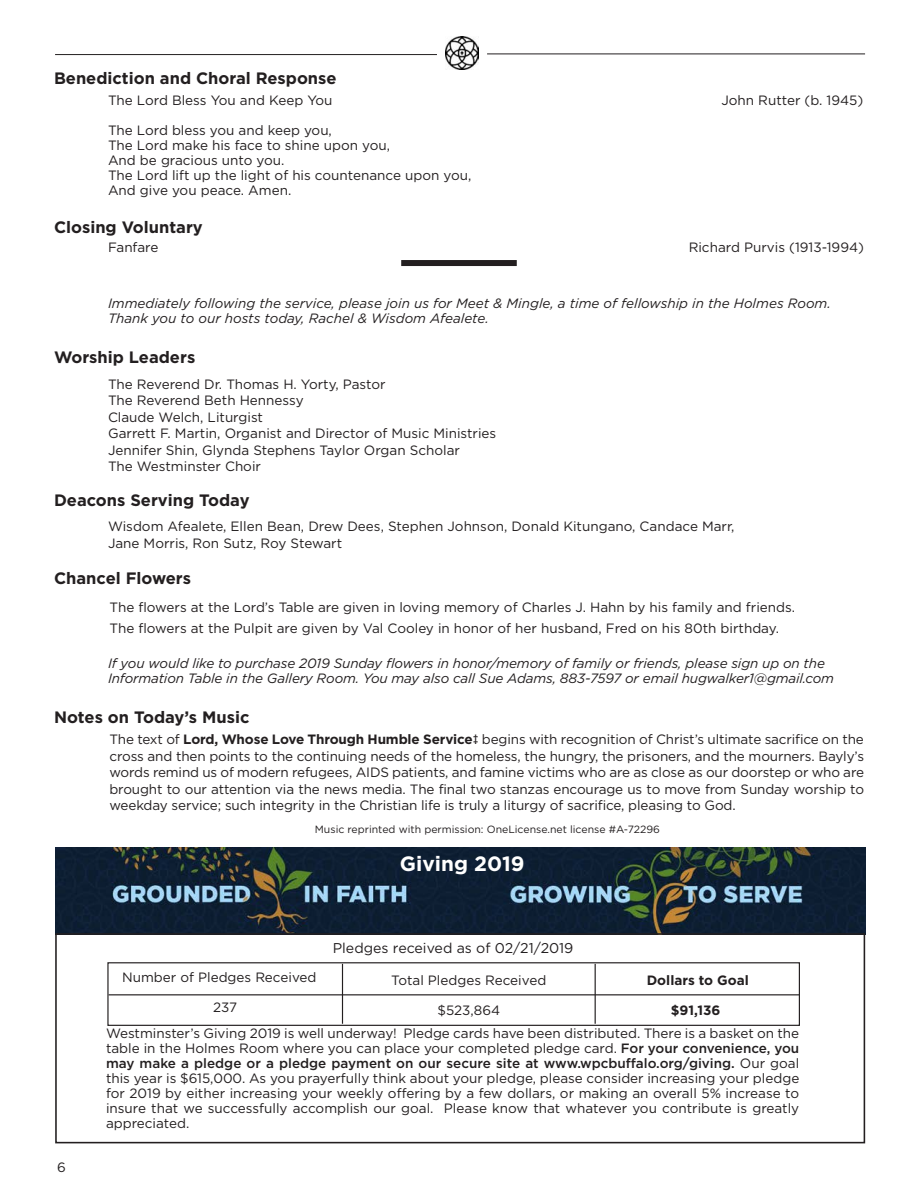
<style>
.page{position:relative;width:918px;height:1188px;background:#fff}
.page>*{position:absolute;margin:0;border:0;box-sizing:border-box;transform-origin:0 0}
.t1{font:700 20.7px "Gotham";color:#fff}
.t2{font:700 16.5px "Gotham";color:#231f20}
.t3{font:14.1px "Gotham";color:#231f20}
.t4{font:13.5px/15px "Gotham";color:#231f20;text-align:justify}
.t5{font:italic 13.5px "Gotham";letter-spacing:-.01em;color:#231f20}
.t6{font:700 13.5px "Gotham";color:#231f20}
.t7{font:10.5px "Gotham";color:#231f20}
.s1{font-weight:700}
.s2{font-weight:500}
</style>
<div class="page">
<div style="left:401px;top:260px;width:116px;height:6px;background:#231f20"></div>
<img style="left:55px;top:848px;width:810px;height:85px">
<div style="left:55px;top:933px;width:810px;height:210px;border:2px solid #231f20"></div>
<div style="left:107px;top:962px;width:693px;height:64px;border:1px solid #231f20"></div>
<hr style="left:342px;top:964px;width:1px;height:60px;background:#231f20">
<hr style="left:595px;top:964px;width:1px;height:60px;background:#231f20">
<hr style="left:109px;top:994px;width:690px;height:1px;background:#231f20">
<hr style="left:487px;top:54px;width:378px;height:1px;background:#231f20">
<hr style="left:55px;top:54px;width:382px;height:1px;background:#231f20">
<img style="left:446px;top:37px;width:33px;height:33px">
<p class="t2" style="left:54px;top:67px;width:284px">Benediction and Choral Response</p>
<p class="t4" style="left:108px;top:93px;width:226px">The Lord Bless You and Keep You</p>
<p class="t4" style="left:721px;top:93px;width:143px">John Rutter (b. 1945)</p>
<p class="t4" style="left:108px;top:123px;width:225px">The Lord bless you and keep you,</p>
<p class="t4" style="left:108px;top:138px;width:284px">The Lord make his face to shine upon you,</p>
<p class="t4" style="left:108px;top:153px;width:178px">And be gracious unto you.</p>
<p class="t4" style="left:108px;top:168px;width:365px">The Lord lift up the light of his countenance upon you,</p>
<p class="t4" style="left:108px;top:183px;width:185px">And give you peace. Amen.</p>
<p class="t2" style="left:54px;top:216px;width:150px">Closing Voluntary</p>
<p class="t4" style="left:108px;top:240px;width:52px">Fanfare</p>
<p class="t4" style="left:689px;top:240px;width:177px">Richard Purvis (1913-1994)</p>
<p class="t5" style="left:108px;top:294px;width:724px">Immediately following the service, please join us for Meet &amp; Mingle, a time of fellowship in the Holmes Room.</p>
<p class="t5" style="left:108px;top:309px;width:382px">Thank you to our hosts today, Rachel &amp; Wisdom Afealete.</p>
<p class="t2" style="left:54px;top:346px;width:143px">Worship Leaders</p>
<p class="t4" style="left:108px;top:376px;width:279px">The Reverend Dr. Thomas H. Yorty, Pastor</p>
<p class="t4" style="left:108px;top:393px;width:197px">The Reverend Beth Hennessy</p>
<p class="t4" style="left:108px;top:409px;width:157px">Claude Welch, Liturgist</p>
<p class="t4" style="left:108px;top:426px;width:390px">Garrett F. Martin, Organist and Director of Music Ministries</p>
<p class="t4" style="left:108px;top:442px;width:353px">Jennifer Shin, Glynda Stephens Taylor Organ Scholar</p>
<p class="t4" style="left:108px;top:459px;width:155px">The Westminster Choir</p>
<p class="t2" style="left:54px;top:489px;width:197px">Deacons Serving Today</p>
<p class="t4" style="left:108px;top:519px;width:628px">Wisdom Afealete, Ellen Bean, Drew Dees, Stephen Johnson, Donald Kitungano, Candace Marr,</p>
<p class="t4" style="left:108px;top:535px;width:236px">Jane Morris, Ron Sutz, Roy Stewart</p>
<p class="t2" style="left:54px;top:567px;width:139px">Chancel Flowers</p>
<p class="t4" style="left:110px;top:600px;width:687px">The flowers at the Lord’s Table are given in loving memory of Charles J. Hahn by his family and friends.</p>
<p class="t4" style="left:110px;top:621px;width:671px">The flowers at the Pulpit are given by Val Cooley in honor of her husband, Fred on his 80th birthday.</p>
<p class="t5" style="left:108px;top:654px;width:718px">If you would like to purchase 2019 Sunday flowers in honor/memory of family or friends, please sign up on the</p>
<p class="t5" style="left:108px;top:669px;width:728px">Information Table in the Gallery Room. You may also call Sue Adams, 883-7597 or email hugwalker1@gmail.com</p>
<p class="t2" style="left:54px;top:706px;width:197px">Notes on Today’s Music</p>
<p class="t4" style="left:110px;top:731px;width:756px;line-height:16.5px">The text of <span class="s1">Lord, Whose Love Through Humble Service‡</span> begins with recognition of Christ’s ultimate sacrifice on the cross and then points to the continuing needs of the homeless, the hungry, the prisoners, and the mourners. Bayly’s words remind us of modern refugees, AIDS patients, and famine victims who are as close as our doorstep or who are brought to our attention via the news media. The final two stanzas encourage us to move from Sunday worship to weekday service; such integrity in the Christian life is truly a liturgy of sacrifice, pleasing to God.</p>
<p class="t7" style="left:315px;top:822px;width:347px">Music reprinted with permission: OneLicense.net license #A-72296</p>
<p class="t1" style="left:400px;top:850px;width:126px">Giving 2019</p>
<p class="t4" style="left:57px;top:1160px;width:10px">6</p>
<p class="t3" style="left:333px;top:939px;width:242px">Pledges received as of 02/21/2019</p>
<p class="t4" style="left:391px;top:972px;width:157px">Total Pledges Received</p>
<p class="t6" style="left:647px;top:971px;width:104px">Dollars to Goal</p>
<p class="t4" style="left:437px;top:1002px;width:64px">$523,864</p>
<p class="t6" style="left:671px;top:1001px;width:51px">$91,136</p>
<p class="t4" style="left:106px;top:1026px;width:695px">Westminster’s Giving 2019 is well underway! Pledge cards have been distributed. There is a basket on the table in the Holmes Room where you can place your completed pledge card. <span class="s2">For your convenience, you may make a pledge or a pledge payment on our secure site at www.wpcbuffalo.org/giving.</span> Our goal this year is $615,000. As you prayerfully think about your pledge, please consider increasing your pledge for 2019 by either increasing your weekly offering by a few dollars, or making an overall 5% increase to insure that we successfully accomplish our goal. Please know that whatever you contribute is greatly appreciated.</p>
<p class="t4" style="left:122px;top:970px;width:196px">Number of Pledges Received</p>
<p class="t4" style="left:213px;top:1000px;width:26px">237</p>
</div>
